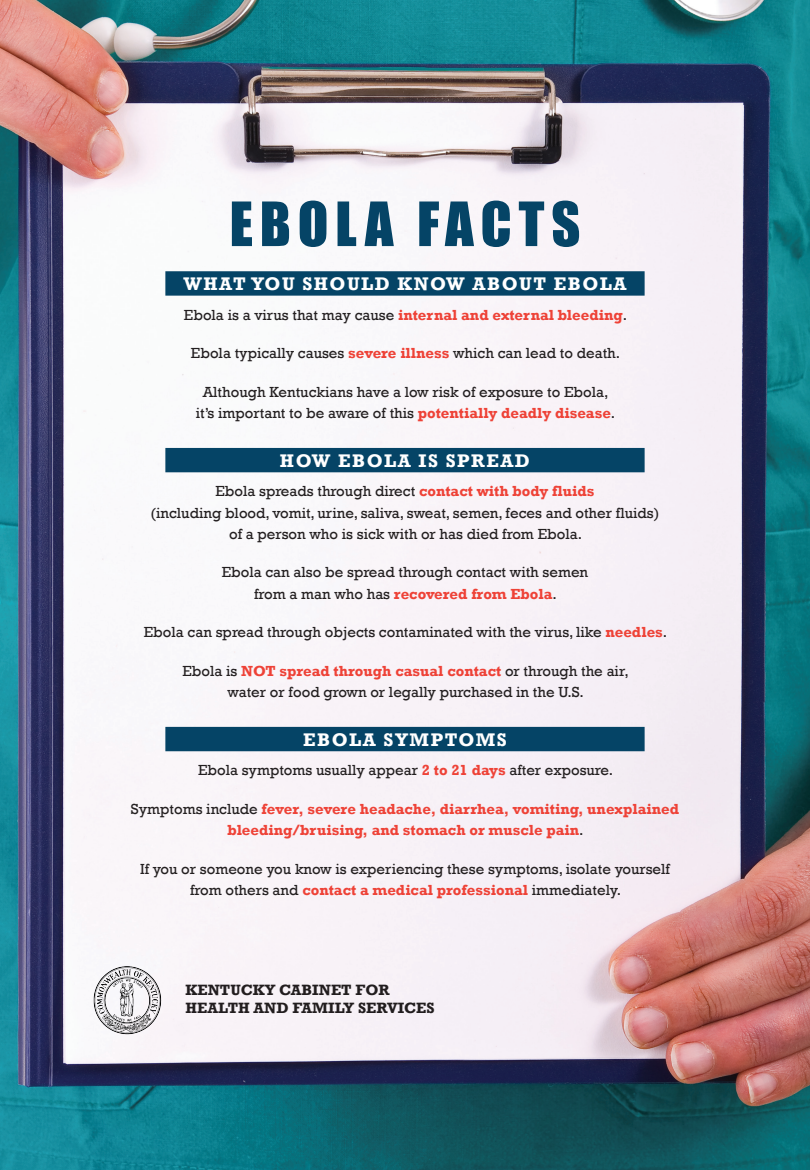
<style>
.page{position:relative;width:810px;height:1170px;background:#fff}
.page>*{position:absolute;margin:0;border:0;box-sizing:border-box;transform-origin:0 0}
.Headline{font:56.38px "Impact";letter-spacing:.12em;color:#054466}
.Subhead-1{font:700 18.75px "Rockwell";letter-spacing:.08em;color:#fff}
.t1{font:700 15.31px/18.4px "Rockwell";color:#231f20}
.Copy-1{font:15px/21.2px "Rockwell";color:#231f20;text-align:center}
.Copy-1-2{font:700 15px/21.2px "Rockwell";color:#ee4237;text-align:center}
.s1{font-weight:400;color:#231f20}
.s2{font-weight:700;color:#ee4237}
</style>
<div class="page">
<img style="left:0;top:0;width:810px;height:1170px">
<div style="left:165px;top:271px;width:480px;height:25px;background:#054466"></div>
<div style="left:165px;top:448px;width:480px;height:24px;background:#054466"></div>
<div style="left:165px;top:727px;width:480px;height:24px;background:#054466"></div>
<div style="left:87px;top:959px;width:81px;height:82px;background:#f9f6f9;border-radius:50%"></div>
<img style="left:91px;top:964px;width:72px;height:71px">
<p class="Headline" style="left:230px;top:180px;width:352px">EBOLA FACTS</p>
<p class="Subhead-1" style="left:183px;top:272px;width:445px">WHAT YOU SHOULD KNOW ABOUT EBOLA</p>
<p class="Copy-1-2" style="left:184px;top:304px;width:445px"><span class="s1">Ebola is a virus that may cause</span> internal and external bleeding<span class="s1">.</span></p>
<p class="Copy-1" style="left:191px;top:343px;width:431px">Ebola typically causes <span class="s2">severe illness</span> which can lead to death.</p>
<p class="Copy-1" style="left:196px;top:381px;width:421px">Although Kentuckians have a low risk of exposure to Ebola, it’s important to be aware of this <span class="s2">potentially deadly disease</span>.</p>
<p class="Subhead-1" style="left:280px;top:449px;width:252px">HOW EBOLA IS SPREAD</p>
<p class="Copy-1" style="left:151px;top:481px;width:510px">Ebola spreads through direct <span class="s2">contact with body fluids<br></span>(including blood, vomit, urine, saliva, sweat, semen, feces and other fluids) of a person who is sick with or has died from Ebola.</p>
<p class="Copy-1" style="left:222px;top:562px;width:368px">Ebola can also be spread through contact with semen from a man who has <span class="s2">recovered from Ebola</span>.</p>
<p class="Copy-1" style="left:144px;top:622px;width:525px">Ebola can spread through objects contaminated with the virus, like <span class="s2">needles</span>.</p>
<p class="Copy-1" style="left:182px;top:660px;width:448px">Ebola is <span class="s2">NOT spread through casual contact</span> or through the air, water or food grown or legally purchased in the U.S.</p>
<p class="Subhead-1" style="left:303px;top:728px;width:205px">EBOLA SYMPTOMS</p>
<p class="Copy-1" style="left:198px;top:760px;width:417px">Ebola symptoms usually appear <span class="s2">2 to 21 days</span> after exposure.</p>
<p class="Copy-1-2" style="left:131px;top:798px;width:550px"><span class="s1">Symptoms include</span> fever, severe headache, diarrhea, vomiting, unexplained bleeding/bruising, and stomach or muscle pain<span class="s1">.</span></p>
<p class="Copy-1" style="left:140px;top:858px;width:531px">If you or someone you know is experiencing these symptoms, isolate yourself from others and <span class="s2">contact a medical professional</span> immediately.</p>
<p class="t1" style="left:186px;top:981px;width:251px">KENTUCKY CABINET FOR<br>HEALTH AND FAMILY SERVICES</p>
</div>
